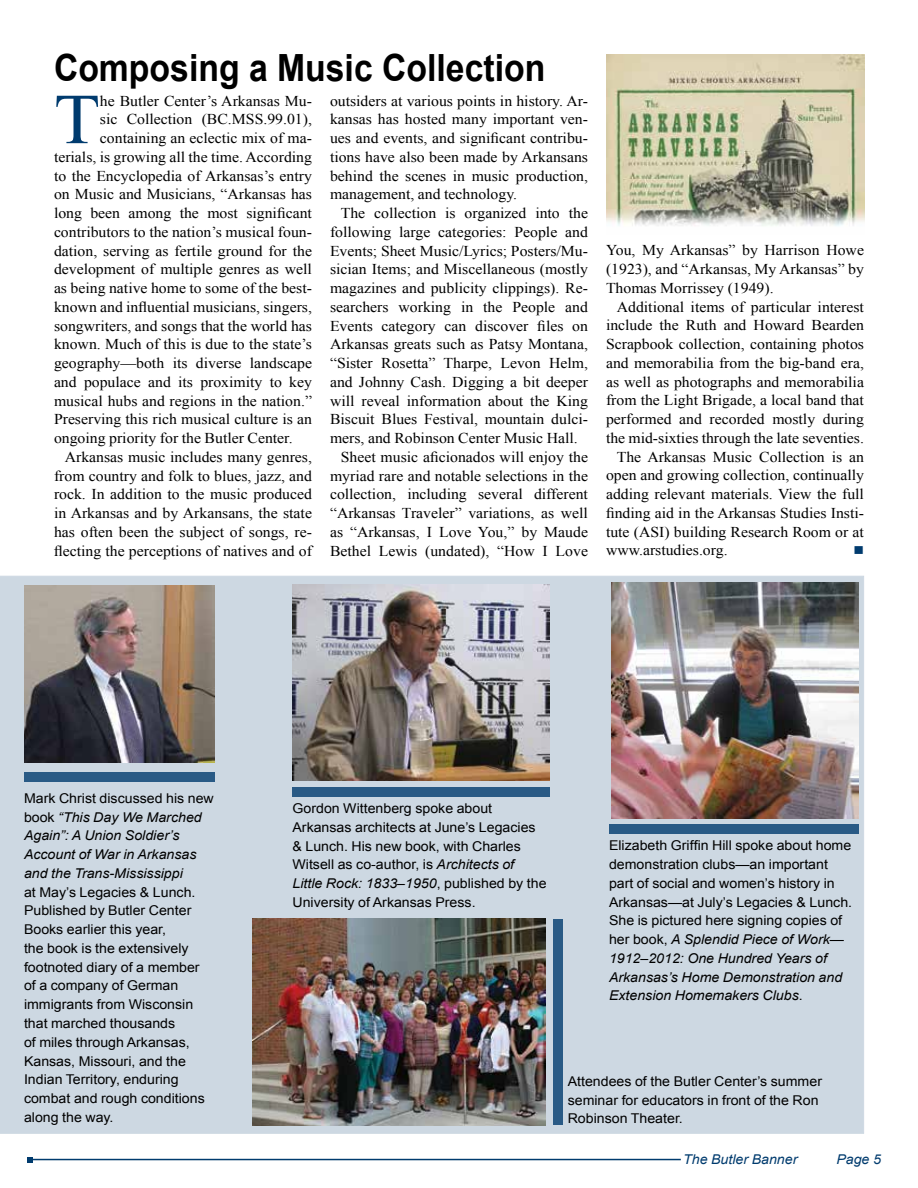
<style>
.page{position:relative;width:918px;height:1188px;background:#fff}
.page>*{position:absolute;margin:0;border:0;box-sizing:border-box;transform-origin:0 0}
.t1{font:71.7px "Times New Roman";color:#003b6e;scale:1.05 1}
.t2{font:700 37.5px "Arial";color:#000;scale:.9 1}
.t3{font:15px/18.8px "Times New Roman";color:#000;text-align:justify;scale:1.05 1}
.t4{font:13.5px/18.8px "Arial";color:#000;scale:1.05 1}
.t5{font:italic 13.5px/18.8px "Arial";color:#000;scale:1.05 1}
.t6{font:italic 13.5px "Arial";color:#003b6e;scale:1.05 1}
.t7{font:13.5px "Wingdings";color:#003b6e;scale:1.05 1}
.s1{font-style:normal}
.s2{font-style:italic}
</style>
<div class="page">
<hr style="left:30px;top:1159px;width:650px;height:1px;background:#003b6e">
<svg style="left:27px;top:1157px;width:6px;height:6px"></svg>
<div style="left:0;top:576px;width:864px;height:558px;background:#cdd8e2"></div>
<div style="left:24px;top:772px;width:190px;height:10px;background:#295a85"></div>
<div style="left:292px;top:787px;width:258px;height:10px;background:#295a85"></div>
<div style="left:609px;top:824px;width:249px;height:10px;background:#295a85"></div>
<div style="left:553px;top:920px;width:10px;height:205px;background:#295a85"></div>
<img style="left:606px;top:54px;width:259px;height:172px">
<img style="left:24px;top:585px;width:190px;height:178px">
<img style="left:292px;top:585px;width:258px;height:195px">
<img style="left:612px;top:582px;width:246px;height:237px">
<img style="left:253px;top:919px;width:293px;height:206px">
<h2 class="t2" style="left:54px;top:43px;width:547px">Composing a Music Collection</h2>
<h1 class="t1" style="left:54px;top:71px;width:45px">T</h1>
<p class="t3" style="left:100px;top:91px;width:203px">he Butler Center’s Arkansas Mu-</p>
<p class="t3" style="left:100px;top:110px;width:203px">sic Collection (BC.MSS.99.01),</p>
<p class="t3" style="left:100px;top:129px;width:203px">containing an eclectic mix of ma-</p>
<p class="t3" style="left:54px;top:147px;width:247px">terials, is growing all the time. According</p>
<p class="t3" style="left:54px;top:166px;width:247px">to the Encyclopedia of Arkansas’s entry</p>
<p class="t3" style="left:54px;top:185px;width:247px">on Music and Musicians, “Arkansas has</p>
<p class="t3" style="left:54px;top:204px;width:247px">long been among the most significant</p>
<p class="t3" style="left:54px;top:222px;width:247px">contributors to the nation’s musical foun-</p>
<p class="t3" style="left:54px;top:241px;width:247px">dation, serving as fertile ground for the</p>
<p class="t3" style="left:54px;top:260px;width:247px">development of multiple genres as well</p>
<p class="t3" style="left:54px;top:279px;width:247px">as being native home to some of the best-</p>
<p class="t3" style="left:54px;top:297px;width:247px">known and influential musicians, singers,</p>
<p class="t3" style="left:54px;top:316px;width:247px">songwriters, and songs that the world has</p>
<p class="t3" style="left:54px;top:335px;width:247px">known. Much of this is due to the state’s</p>
<p class="t3" style="left:54px;top:354px;width:247px">geography—both its diverse landscape</p>
<p class="t3" style="left:54px;top:372px;width:247px">and populace and its proximity to key</p>
<p class="t3" style="left:54px;top:391px;width:247px">musical hubs and regions in the nation.”</p>
<p class="t3" style="left:54px;top:410px;width:247px">Preserving this rich musical culture is an</p>
<p class="t3" style="left:54px;top:429px;width:229px">ongoing priority for the Butler Center.</p>
<p class="t3" style="left:65px;top:447px;width:237px">Arkansas music includes many genres,</p>
<p class="t3" style="left:54px;top:466px;width:247px">from country and folk to blues, jazz, and</p>
<p class="t3" style="left:54px;top:485px;width:247px">rock. In addition to the music produced</p>
<p class="t3" style="left:54px;top:504px;width:247px">in Arkansas and by Arkansans, the state</p>
<p class="t3" style="left:54px;top:522px;width:247px">has often been the subject of songs, re-</p>
<p class="t3" style="left:54px;top:541px;width:247px">flecting the perceptions of natives and of</p>
<p class="t3" style="left:330px;top:91px;width:247px">outsiders at various points in history. Ar&shy;kansas has hosted many important ven&shy;ues and events, and significant contribu&shy;tions have also been made by Arkansans behind the scenes in music production, management, and technology.</p>
<p class="t3" style="left:341px;top:204px;width:237px">The collection is organized into the</p>
<p class="t3" style="left:330px;top:222px;width:247px">following large categories: People and</p>
<p class="t3" style="left:330px;top:241px;width:247px">Events; Sheet Music/Lyrics; Posters/Mu-</p>
<p class="t3" style="left:330px;top:260px;width:247px">sician Items; and Miscellaneous (mostly</p>
<p class="t3" style="left:330px;top:279px;width:247px">magazines and publicity clippings). Re-</p>
<p class="t3" style="left:330px;top:297px;width:247px">searchers working in the People and</p>
<p class="t3" style="left:330px;top:316px;width:247px">Events category can discover files on</p>
<p class="t3" style="left:330px;top:335px;width:247px">Arkansas greats such as Patsy Montana,</p>
<p class="t3" style="left:330px;top:354px;width:247px">“Sister Rosetta” Tharpe, Levon Helm,</p>
<p class="t3" style="left:330px;top:372px;width:247px">and Johnny Cash. Digging a bit deeper</p>
<p class="t3" style="left:330px;top:391px;width:247px">will reveal information about the King</p>
<p class="t3" style="left:330px;top:410px;width:247px">Biscuit Blues Festival, mountain dulci-</p>
<p class="t3" style="left:330px;top:429px;width:238px">mers, and Robinson Center Music Hall.</p>
<p class="t3" style="left:341px;top:447px;width:237px">Sheet music aficionados will enjoy the</p>
<p class="t3" style="left:330px;top:466px;width:247px">myriad rare and notable selections in the</p>
<p class="t3" style="left:330px;top:485px;width:247px">collection, including several different</p>
<p class="t3" style="left:330px;top:504px;width:247px">“Arkansas Traveler” variations, as well</p>
<p class="t3" style="left:330px;top:522px;width:247px">as “Arkansas, I Love You,” by Maude</p>
<p class="t3" style="left:330px;top:541px;width:247px">Bethel Lewis (undated), “How I Love</p>
<p class="t3" style="left:606px;top:241px;width:247px">You, My Arkansas” by Harrison Howe (1923), and “Arkansas, My Arkansas” by Thomas Morrissey (1949).</p>
<p class="t3" style="left:617px;top:297px;width:237px">Additional items of particular interest</p>
<p class="t3" style="left:606px;top:316px;width:247px">include the Ruth and Howard Bearden</p>
<p class="t3" style="left:606px;top:334px;width:247px">Scrapbook collection, containing photos</p>
<p class="t3" style="left:606px;top:353px;width:247px">and memorabilia from the big-band era,</p>
<p class="t3" style="left:606px;top:372px;width:247px">as well as photographs and memorabilia</p>
<p class="t3" style="left:606px;top:391px;width:247px">from the Light Brigade, a local band that</p>
<p class="t3" style="left:606px;top:409px;width:247px">performed and recorded mostly during</p>
<p class="t3" style="left:606px;top:428px;width:247px">the mid-sixties through the late seventies.</p>
<p class="t3" style="left:617px;top:447px;width:237px">The Arkansas Music Collection is an</p>
<p class="t3" style="left:606px;top:466px;width:247px">open and growing collection, continually</p>
<p class="t3" style="left:606px;top:484px;width:247px">adding relevant materials. View the full</p>
<p class="t3" style="left:606px;top:503px;width:247px">finding aid in the Arkansas Studies Insti-</p>
<p class="t3" style="left:606px;top:522px;width:247px">tute (ASI) building Research Room or at</p>
<p class="t3" style="left:606px;top:541px;width:117px">www.arstudies.org.</p>
<p class="t7" style="left:853px;top:543px;width:12px">■</p>
<p class="t5" style="left:24px;top:789px;width:182px"><span class="s1">Mark Christ discussed his new book</span> “This Day We Marched<br>Again”: A Union Soldier’s<br>Account of War in Arkansas and the Trans-Mississippi</p>
<p class="t4" style="left:24px;top:883px;width:174px">at May’s Legacies &amp; Lunch.<br>Published by Butler Center<br>Books earlier this year,<br>the book is the extensively footnoted diary of a member of a company of German immigrants from Wisconsin that marched thousands<br>of miles through Arkansas,<br>Kansas, Missouri, and the<br>Indian Territory, enduring combat and rough conditions along the way.</p>
<p class="t4" style="left:293px;top:799px;width:244px">Gordon Wittenberg spoke about Arkansas architects at June’s Legacies &amp; Lunch. His new book, with Charles Witsell as co-author, is <span class="s2">Architects of Little Rock: 1833–1950</span>, published by the University of Arkansas Press.</p>
<p class="t4" style="left:609px;top:836px;width:233px">Elizabeth Griffin Hill spoke about home demonstration clubs—an important part of social and women’s history in Arkansas—at July’s Legacies &amp; Lunch.<br>She is pictured here signing copies of her book, <span class="s2">A Splendid Piece of Work— 1912–2012: One Hundred Years of Arkansas’s Home Demonstration and Extension Homemakers Clubs</span>.</p>
<p class="t4" style="left:568px;top:1072px;width:244px">Attendees of the Butler Center’s summer seminar for educators in front of the Ron<br>Robinson Theater.</p>
<p class="t6" style="left:683px;top:1151px;width:110px">The Butler Banner</p>
<p class="t6" style="left:836px;top:1151px;width:44px">Page 5</p>
</div>
